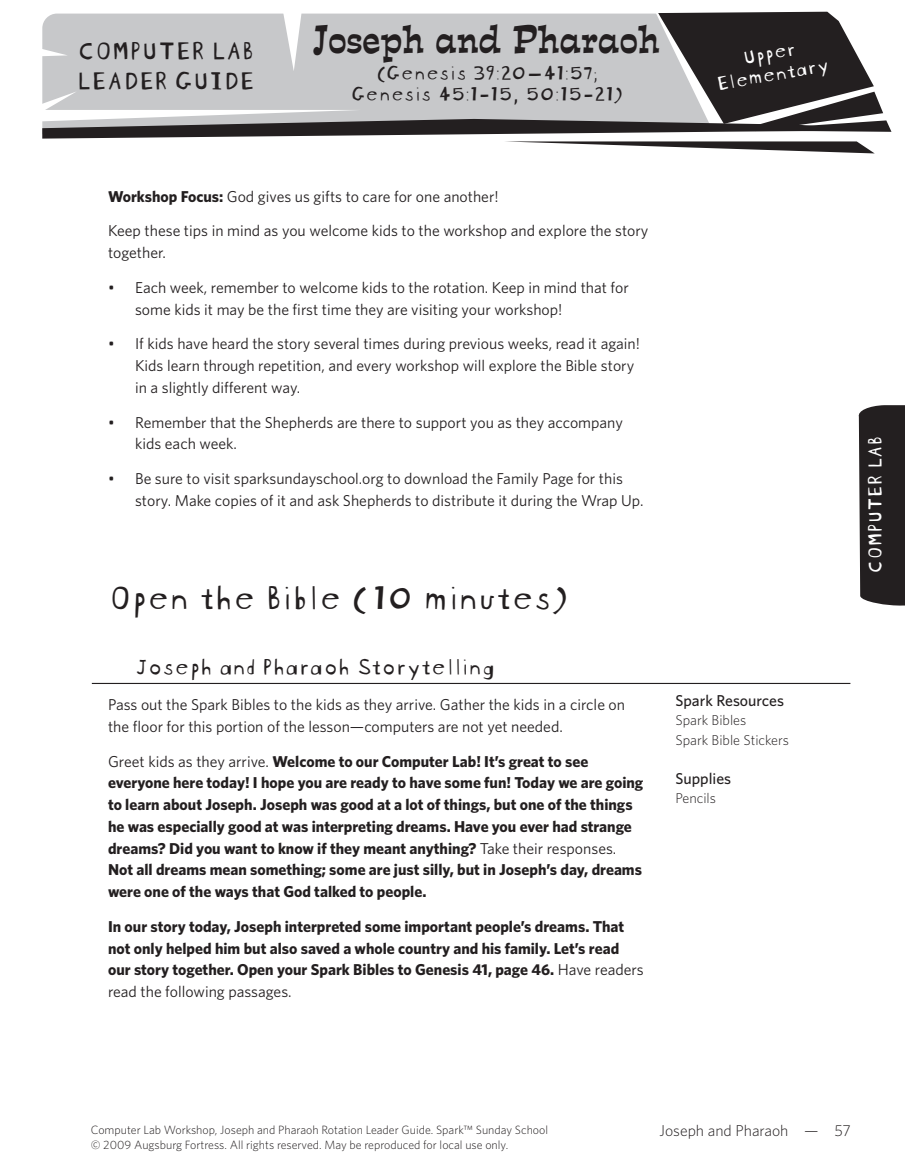
<style>
.page{position:relative;width:905px;height:1175px;background:#fff}
.page>*{position:absolute;margin:0;border:0;box-sizing:border-box;transform-origin:0 0}
.t1{font:36px "Blockhead Unplugged";color:#231f20}
.t2{font:36px "Estro Font";letter-spacing:-.005em;color:#231f20;scale:.88 1}
.A_head{font:27px/30px "Blockhead Unplugged";color:#231f20}
.t3{font:24px "Blockhead Unplugged";color:#231f20}
.t4{font:21px/21px "Blockhead Unplugged";color:#231f20;text-align:center}
.A_head-2{font:21px/21px "Blockhead Unplugged";color:#fff;text-align:center}
.Body{font:700 15.75px/21.8px "Whitney";color:#231f20}
.BL{font:15.75px/21.8px "Whitney";color:#231f20}
.Body-2{font:15.75px/21.8px "Whitney";color:#231f20}
.Sidebar_head{font:500 15.75px "Whitney";color:#231f20}
.t5{font:300 15.75px "Whitney";color:#231f20}
.Sidebar_text{font:300 14.25px "Whitney";color:#231f20}
.t6{font:300 12px/15px "Whitney";color:#231f20}
.s1{font-weight:700}
.s2{font-weight:400}
</style>
<div class="page">
<svg style="left:42px;top:11px;width:849px;height:142px"></svg>
<svg style="left:858px;top:405px;width:46px;height:201px;background:#312d2e"></svg>
<hr style="left:92px;top:683px;width:758px;height:1px;background:#231f20">
<p class="A_head" style="left:76px;top:33px;width:179px">COMPUTER LAB<br>LEADER GUIDE</p>
<h1 class="t2" style="left:314px;top:13px;width:395px">Joseph and Pharaoh</h1>
<h3 class="t4" style="left:351px;top:59px;width:273px">(Genesis 39:20—41:57;<br>Genesis 45:1-15, 50:15-21)</h3>
<p class="A_head-2" style="left:710px;top:50px;width:115px;rotate:-10deg">Upper<br>Elementary</p>
<p class="Body-2" style="left:108px;top:185px;width:392px"><span class="s1">Workshop Focus:</span> God gives us gifts to care for one another!</p>
<p class="Body-2" style="left:108px;top:220px;width:542px">Keep these tips in mind as you welcome kids to the workshop and explore the story together.</p>
<p class="BL" style="left:135px;top:276px;width:495px;text-indent:-27px">• Each week, remember to welcome kids to the rotation. Keep in mind that for some kids it may be the first time they are visiting your workshop!</p>
<p class="BL" style="left:135px;top:332px;width:506px;text-indent:-27px">• If kids have heard the story several times during previous weeks, read it again!<br>Kids learn through repetition, and every workshop will explore the Bible story in a slightly different way.</p>
<p class="BL" style="left:135px;top:411px;width:489px;text-indent:-27px">• Remember that the Shepherds are there to support you as they accompany kids each week.</p>
<p class="BL" style="left:135px;top:467px;width:510px;text-indent:-27px">• Be sure to visit sparksundayschool.org to download the Family Page for this story. Make copies of it and ask Shepherds to distribute it during the Wrap Up.</p>
<p class="t1" style="left:108px;top:568px;width:462px">Open the Bible (10 minutes)</p>
<p class="t3" style="left:135px;top:646px;width:361px">Joseph and Pharaoh Storytelling</p>
<p class="Body-2" style="left:108px;top:693px;width:518px">Pass out the Spark Bibles to the kids as they arrive. Gather the kids in a circle on the floor for this portion of the lesson—computers are not yet needed.</p>
<p class="Body" style="left:108px;top:750px;width:537px"><span class="s2">Greet kids as they arrive.</span> Welcome to our Computer Lab! It’s great to see everyone here today! I hope you are ready to have some fun! Today we are going to learn about Joseph. Joseph was good at a lot of things, but one of the things he was especially good at was interpreting dreams. Have you ever had strange dreams? Did you want to know if they meant anything? <span class="s2">Take their responses.<br></span>Not all dreams mean something; some are just silly, but in Joseph’s day, dreams were one of the ways that God talked to people.</p>
<p class="Body" style="left:108px;top:915px;width:537px">In our story today, Joseph interpreted some important people’s dreams. That not only helped him but also saved a whole country and his family. Let’s read our story together. Open your Spark Bibles to Genesis 41, page 46. <span class="s2">Have readers read the following passages.</span></p>
<p class="Sidebar_head" style="left:675px;top:690px;width:110px">Spark Resources</p>
<p class="Sidebar_text" style="left:675px;top:711px;width:72px">Spark Bibles</p>
<p class="Sidebar_text" style="left:675px;top:730px;width:115px">Spark Bible Stickers</p>
<p class="Sidebar_head" style="left:675px;top:768px;width:57px">Supplies</p>
<p class="Sidebar_text" style="left:675px;top:789px;width:42px">Pencils</p>
<h3 class="A_head-2" style="left:861px;top:573px;width:135px;rotate:-90deg">computer lab</h3>
<p class="t6" style="left:91px;top:1122px;width:459px">Computer Lab Workshop, Joseph and Pharaoh Rotation Leader Guide. Spark™ Sunday School © 2009 Augsburg Fortress. All rights reserved. May be reproduced for local use only.</p>
<p class="t5" style="left:659px;top:1119px;width:193px">Joseph and Pharaoh — 57</p>
</div>
